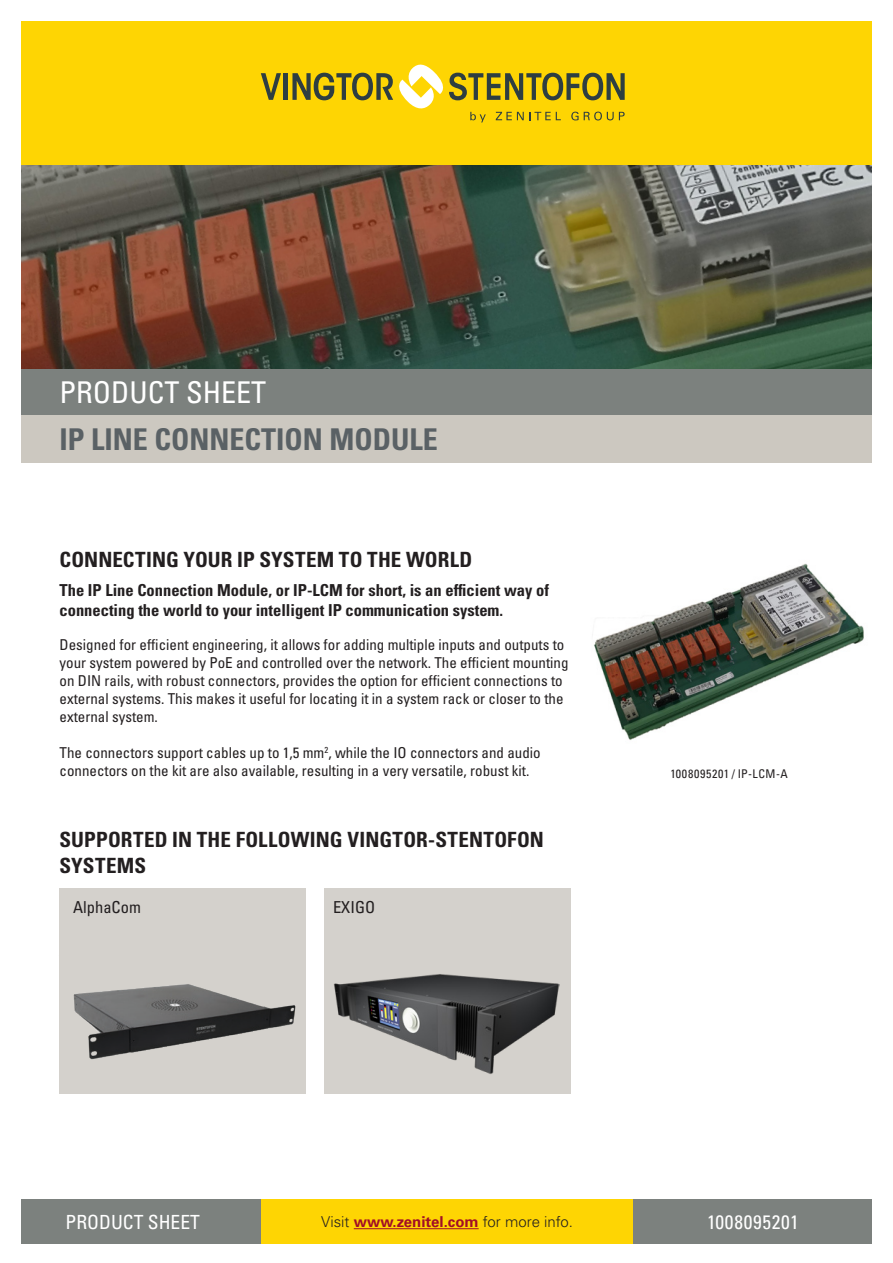
<style>
.page{position:relative;width:893px;height:1263px;background:#fff}
.page>*{position:absolute;margin:0;border:0;box-sizing:border-box;transform-origin:0 0}
.BULLETIN_SUBTITLE{font:700 condensed 30px "Univers LT Std";color:#5a6165}
.t1{font:condensed 30px "Univers LT Std";color:#fff}
.TITLE_1{font:700 condensed 21px/25.5px "Univers LT Std";letter-spacing:.005em;color:#231f20}
.Tagline{font:condensed 19.5px "Univers LT Std";color:#fff}
.Image_text_8pt_cond{font:condensed 19.5px "Univers LT Std";letter-spacing:.035em;color:#fff}
.Ingress_11_pt{font:700 condensed 16.5px/19.8px "Univers LT Std";color:#231f20}
.Art_nr{font:condensed 16.5px "Univers LT Std";color:#231f20}
.Text_-_10pt{font:condensed 15px/18px "Univers LT Std";color:#231f20}
.t2{font:300 15px "Univers LT Std";color:#231f20}
.Image_text_8pt_cond-2{font:condensed 12px "Univers LT Std";letter-spacing:.05em;color:#231f20}
.s1{font-weight:700;color:#a10e27}
</style>
<div class="page">
<div style="left:21px;top:368px;width:851px;height:47px;background:#7c817e"></div>
<div style="left:21px;top:21px;width:851px;height:145px;background:#fed503"></div>
<div style="left:261px;top:1199px;width:373px;height:44px;background:#fed503"></div>
<div style="left:634px;top:1199px;width:238px;height:45px;background:#7c817e"></div>
<div style="left:21px;top:1199px;width:240px;height:45px;background:#7c817e"></div>
<svg style="left:261px;top:73px;width:20px;height:27px"></svg>
<hr style="left:284px;top:73px;width:4px;height:27px;background:#2e3e41">
<svg style="left:292px;top:64px;width:333px;height:58px"></svg>
<hr style="left:354px;top:1228px;width:125px;height:1px;background:#a10e27">
<img style="left:21px;top:166px;width:851px;height:202px">
<div style="left:21px;top:415px;width:851px;height:48px;background:#ccc8c0"></div>
<div style="left:60px;top:888px;width:246px;height:205px;background:#d4d1cc"></div>
<div style="left:324px;top:888px;width:246px;height:205px;background:#d4d1cc"></div>
<img style="left:333px;top:974px;width:227px;height:100px">
<img style="left:73px;top:984px;width:223px;height:76px">
<img style="left:594px;top:563px;width:270px;height:177px">
<h1 class="t1" style="left:60px;top:373px;width:208px">PRODUCT SHEET</h1>
<p class="BULLETIN_SUBTITLE" style="left:60px;top:421px;width:380px">IP LINE CONNECTION MODULE</p>
<p class="TITLE_1" style="left:60px;top:546px;width:414px">CONNECTING YOUR IP SYSTEM TO THE WORLD</p>
<p class="Ingress_11_pt" style="left:60px;top:580px;width:491px">The IP Line Connection Module, or IP-LCM for short, is an efficient way of connecting the world to your intelligent IP communication system.</p>
<p class="Text_-_10pt" style="left:60px;top:635px;width:511px">Designed for efficient engineering, it allows for adding multiple inputs and outputs to your system powered by PoE and controlled over the network. The efficient mounting on DIN rails, with robust connectors, provides the option for efficient connections to external systems. This makes it useful for locating it in a system rack or closer to the external system.</p>
<p class="Text_-_10pt" style="left:60px;top:743px;width:483px">The connectors support cables up to 1,5 mm<sup>2</sup>, while the IO connectors and audio connectors on the kit are also available, resulting in a very versatile, robust kit.</p>
<p class="TITLE_1" style="left:60px;top:827px;width:486px">SUPPORTED IN THE FOLLOWING VINGTOR-STENTOFON<br>SYSTEMS</p>
<p class="Art_nr" style="left:73px;top:896px;width:69px">AlphaCom</p>
<p class="Art_nr" style="left:333px;top:896px;width:44px">EXIGO</p>
<p class="Image_text_8pt_cond-2" style="left:670px;top:766px;width:119px">1008095201 / IP-LCM-A</p>
<p class="Tagline" style="left:66px;top:1210px;width:136px">PRODUCT SHEET</p>
<p class="t2" style="left:321px;top:1213px;width:253px">Visit <span class="s1">www.zenitel.com</span> for more info.</p>
<p class="Image_text_8pt_cond" style="left:707px;top:1210px;width:93px">1008095201</p>
</div>
